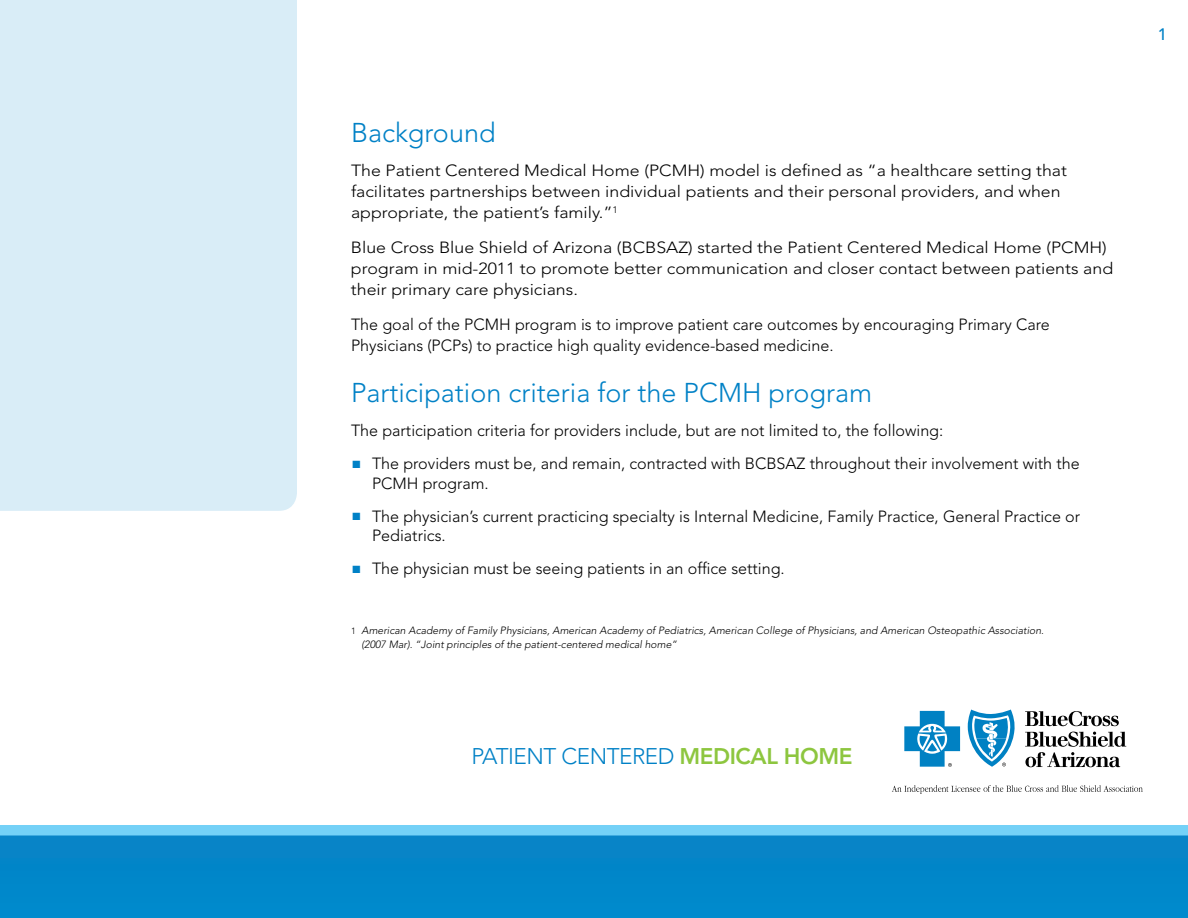
<style>
.page{position:relative;width:1188px;height:918px;background:#fff}
.page>*{position:absolute;margin:0;border:0;box-sizing:border-box;transform-origin:0 0}
.t1{font:300 27px "Avenir LT";color:#0081c6}
.t2{font:300 22.5px "Avenir LT";letter-spacing:-.02em;color:#0081c6}
.t3{font:500 16.5px "Avenir LT";color:#0081c6}
.t4{font:300 16.2px/19.5px "Avenir LT";color:#000}
.t5{font:300 16.2px/21px "Avenir LT";color:#000;scale:1.1 1}
.t6{font:italic 300 10.5px/13.5px "Avenir LT";color:#000}
.s1{color:#0081c6}
.s2{font-style:normal;font-size:9px}
.s3{font-weight:800;color:#8dc63f}
</style>
<div class="page">
<div style="left:0;top:0;width:297px;height:511px;background:#d9edf7"></div>
<svg style="left:1025px;top:711px;width:94px;height:15px"></svg>
<svg style="left:1025px;top:732px;width:101px;height:35px"></svg>
<svg style="left:968px;top:710px;width:47px;height:57px"></svg>
<svg style="left:904px;top:711px;width:56px;height:56px"></svg>
<svg style="left:892px;top:785px;width:251px;height:9px"></svg>
<div style="left:0;top:832px;width:1188px;height:86px;background:#0086c9"></div>
<div style="left:0;top:825px;width:1188px;height:11px;background:#74d1f7"></div>
<h1 class="t1" style="left:351px;top:116px;width:146px">Background</h1>
<p class="t5" style="left:351px;top:160px;width:652px">The Patient Centered Medical Home (PCMH) model is defined as “a healthcare setting that facilitates partnerships between individual patients and their personal providers, and when appropriate, the patient’s family.”<sup>1</sup></p>
<p class="t5" style="left:351px;top:237px;width:694px">Blue Cross Blue Shield of Arizona (BCBSAZ) started the Patient Centered Medical Home (PCMH) program in mid-2011 to promote better communication and closer contact between patients and their primary care physicians.</p>
<p class="t4" style="left:351px;top:314px;width:700px;line-height:21px">The goal of the PCMH program is to improve patient care outcomes by encouraging Primary Care<br>Physicians (PCPs) to practice high quality evidence-based medicine.</p>
<h1 class="t1" style="left:351px;top:377px;width:523px">Participation criteria for the PCMH program</h1>
<p class="t4" style="left:351px;top:421px;width:594px">The participation criteria for providers include, but are not limited to, the following:</p>
<p class="t4" style="left:372px;top:454px;width:709px;text-indent:-20px"><span class="s1">■</span> The providers must be, and remain, contracted with BCBSAZ throughout their involvement with the<br>PCMH program.</p>
<p class="t4" style="left:372px;top:507px;width:710px;text-indent:-20px"><span class="s1">■</span> The physician’s current practicing specialty is Internal Medicine, Family Practice, General Practice or<br>Pediatrics.</p>
<p class="t4" style="left:352px;top:559px;width:434px"><span class="s1">■</span> The physician must be seeing patients in an office setting.</p>
<p class="t6" style="left:361px;top:624px;width:684px;text-indent:-10px"><span class="s2">1</span> American Academy of Family Physicians, American Academy of Pediatrics, American College of Physicians, and American Osteopathic Association. (2007 Mar). “Joint principles of the patient-centered medical home”</p>
<h2 class="t2" style="left:471px;top:743px;width:382px">Patient Centered <span class="s3">MEDICAL HOM E</span></h2>
<p class="t3" style="left:1158px;top:24px;width:11px">1</p>
</div>
